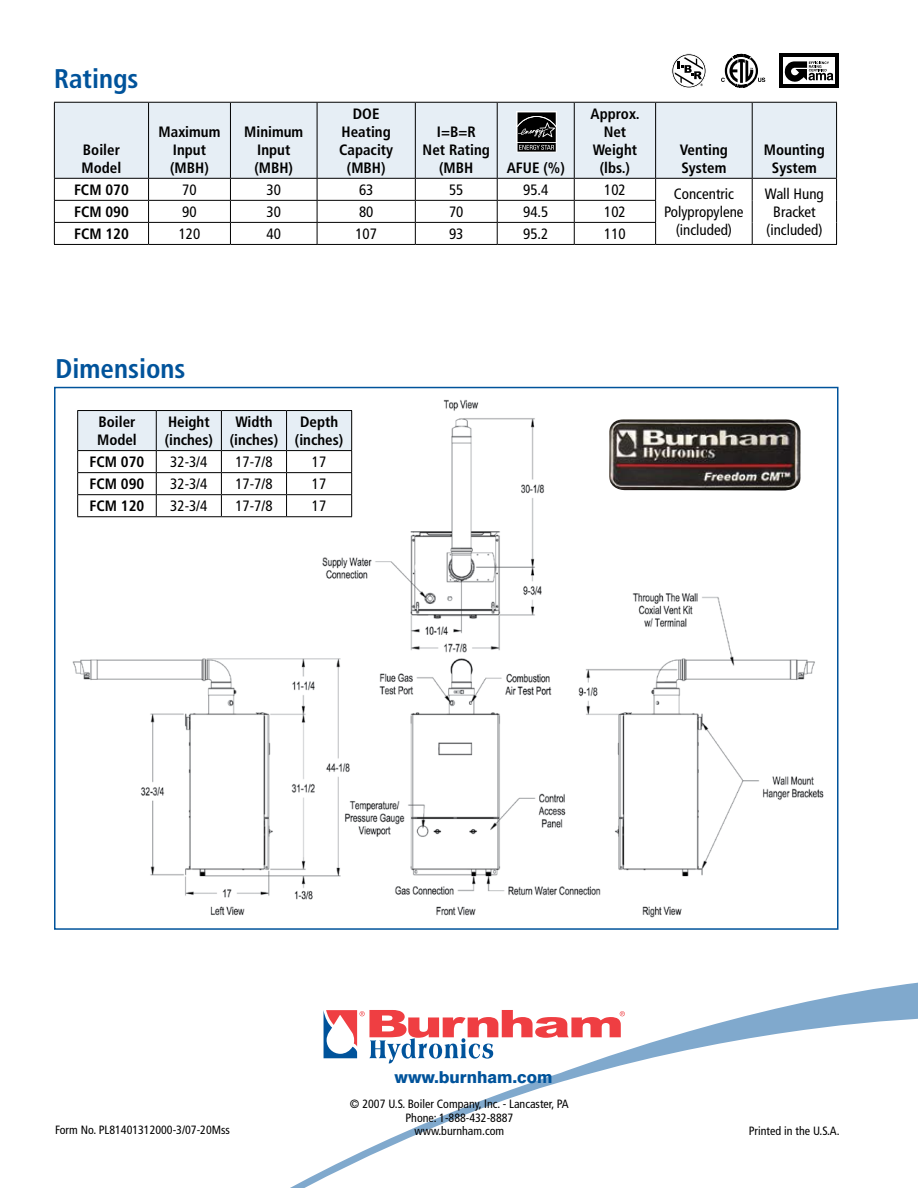
<style>
.page{position:relative;width:918px;height:1188px;background:#fff}
.page>*{position:absolute;margin:0;border:0;box-sizing:border-box;transform-origin:0 0}
.t1{font:700 condensed 27px "Frutiger";color:#00539b}
.t2{font:800 16.5px "Swiss 721 BT";color:#00539b}
.t3{font:700 condensed 15px/18px "Frutiger";color:#000;text-align:center}
.t4{font:condensed 15px/18px "Frutiger";color:#000;text-align:center}
.t5{font:condensed 12px/13.5px "Frutiger";color:#000;text-align:center}
</style>
<div class="page">
<svg style="left:290px;top:982px;width:628px;height:206px"></svg>
<img style="left:72px;top:399px;width:752px;height:519px">
<div style="left:55px;top:103px;width:781px;height:75px;background:#e6eef5"></div>
<hr style="left:54px;top:102px;width:95px;height:1px;background:#000">
<hr style="left:54px;top:103px;width:1px;height:75px;background:#000">
<hr style="left:149px;top:102px;width:81px;height:1px;background:#000">
<hr style="left:148px;top:103px;width:1px;height:75px;background:#000">
<hr style="left:230px;top:102px;width:87px;height:1px;background:#000">
<hr style="left:230px;top:103px;width:1px;height:75px;background:#000">
<hr style="left:317px;top:102px;width:98px;height:1px;background:#000">
<hr style="left:317px;top:103px;width:1px;height:75px;background:#000">
<hr style="left:415px;top:102px;width:82px;height:1px;background:#000">
<hr style="left:415px;top:103px;width:1px;height:75px;background:#000">
<hr style="left:497px;top:102px;width:77px;height:1px;background:#000">
<hr style="left:497px;top:103px;width:1px;height:75px;background:#000">
<hr style="left:574px;top:102px;width:82px;height:1px;background:#000">
<hr style="left:574px;top:103px;width:1px;height:75px;background:#000">
<hr style="left:656px;top:102px;width:96px;height:1px;background:#000">
<hr style="left:655px;top:103px;width:1px;height:75px;background:#000">
<hr style="left:752px;top:102px;width:85px;height:1px;background:#000">
<hr style="left:752px;top:103px;width:1px;height:75px;background:#000">
<hr style="left:836px;top:103px;width:1px;height:75px;background:#000">
<hr style="left:54px;top:178px;width:95px;height:1px;background:#000">
<hr style="left:149px;top:178px;width:81px;height:1px;background:#000">
<hr style="left:230px;top:178px;width:87px;height:1px;background:#000">
<hr style="left:317px;top:178px;width:98px;height:1px;background:#000">
<hr style="left:415px;top:178px;width:82px;height:1px;background:#000">
<hr style="left:497px;top:178px;width:77px;height:1px;background:#000">
<hr style="left:574px;top:178px;width:82px;height:1px;background:#000">
<hr style="left:656px;top:178px;width:96px;height:1px;background:#000">
<hr style="left:752px;top:178px;width:85px;height:1px;background:#000">
<hr style="left:54px;top:200px;width:95px;height:1px;background:#000">
<hr style="left:149px;top:200px;width:81px;height:1px;background:#000">
<hr style="left:230px;top:200px;width:87px;height:1px;background:#000">
<hr style="left:317px;top:200px;width:98px;height:1px;background:#000">
<hr style="left:415px;top:200px;width:82px;height:1px;background:#000">
<hr style="left:497px;top:200px;width:77px;height:1px;background:#000">
<hr style="left:574px;top:200px;width:82px;height:1px;background:#000">
<hr style="left:54px;top:222px;width:95px;height:1px;background:#000">
<svg style="left:54px;top:179px;width:1px;height:65px"></svg>
<hr style="left:149px;top:222px;width:81px;height:1px;background:#000">
<svg style="left:148px;top:179px;width:1px;height:65px"></svg>
<hr style="left:230px;top:222px;width:87px;height:1px;background:#000">
<svg style="left:230px;top:179px;width:1px;height:65px"></svg>
<hr style="left:317px;top:222px;width:98px;height:1px;background:#000">
<svg style="left:317px;top:179px;width:1px;height:65px"></svg>
<hr style="left:415px;top:222px;width:82px;height:1px;background:#000">
<svg style="left:415px;top:179px;width:1px;height:65px"></svg>
<hr style="left:497px;top:222px;width:77px;height:1px;background:#000">
<svg style="left:497px;top:179px;width:1px;height:65px"></svg>
<hr style="left:574px;top:222px;width:82px;height:1px;background:#000">
<svg style="left:574px;top:179px;width:1px;height:65px"></svg>
<svg style="left:655px;top:179px;width:1px;height:65px"></svg>
<svg style="left:752px;top:179px;width:1px;height:65px"></svg>
<svg style="left:836px;top:179px;width:1px;height:65px"></svg>
<hr style="left:54px;top:244px;width:95px;height:1px;background:#000">
<hr style="left:149px;top:244px;width:81px;height:1px;background:#000">
<hr style="left:230px;top:244px;width:87px;height:1px;background:#000">
<hr style="left:317px;top:244px;width:98px;height:1px;background:#000">
<hr style="left:415px;top:244px;width:82px;height:1px;background:#000">
<hr style="left:497px;top:244px;width:77px;height:1px;background:#000">
<hr style="left:574px;top:244px;width:82px;height:1px;background:#000">
<hr style="left:656px;top:244px;width:96px;height:1px;background:#000">
<hr style="left:752px;top:244px;width:85px;height:1px;background:#000">
<div style="left:779px;top:54px;width:59px;height:34px;background:#000"></div>
<div style="left:783px;top:58px;width:52px;height:26px;background:#fff"></div>
<svg style="left:784px;top:61px;width:49px;height:21px"></svg>
<svg style="left:672px;top:54px;width:34px;height:34px"></svg>
<div style="left:672px;top:54px;width:34px;height:34px;border:1px solid #fff;border-radius:50%"></div>
<svg style="left:673px;top:55px;width:32px;height:32px"></svg>
<svg style="left:675px;top:57px;width:28px;height:29px"></svg>
<svg style="left:721px;top:54px;width:44px;height:33px"></svg>
<svg style="left:517px;top:112px;width:40px;height:41px;background:#3d3d3d"></svg>
<hr style="left:77px;top:410px;width:79px;height:1px;background:#000">
<hr style="left:156px;top:410px;width:65px;height:1px;background:#000">
<hr style="left:221px;top:410px;width:66px;height:1px;background:#000">
<hr style="left:287px;top:410px;width:65px;height:1px;background:#000">
<svg style="left:77px;top:411px;width:275px;height:105px"></svg>
<hr style="left:77px;top:516px;width:79px;height:1px;background:#000">
<hr style="left:156px;top:516px;width:65px;height:1px;background:#000">
<hr style="left:221px;top:516px;width:66px;height:1px;background:#000">
<hr style="left:287px;top:516px;width:65px;height:1px;background:#000">
<svg style="left:324px;top:1010px;width:301px;height:53px"></svg>
<img style="left:609px;top:418px;width:193px;height:73px">
<h1 class="t1" style="left:54px;top:62px;width:86px">Ratings</h1>
<p class="t3" style="left:82px;top:141px;width:41px;text-align:left">Boiler<br>Model</p>
<p class="t3" style="left:159px;top:123px;width:63px">Maximum<br>Input (MBH)</p>
<p class="t3" style="left:244px;top:123px;width:60px">Minimum<br>Input (MBH)</p>
<p class="t3" style="left:339px;top:105px;width:55px">DOE<br>Heating<br>Capacity (MBH)</p>
<p class="t3" style="left:423px;top:123px;width:69px">I=B=R<br>Net Rating (MBH</p>
<p class="t3" style="left:507px;top:159px;width:60px">AFUE (%)</p>
<p class="t3" style="left:591px;top:105px;width:51px">Approx.<br>Net<br>Weight (lbs.)</p>
<p class="t3" style="left:680px;top:141px;width:50px;text-align:left">Venting<br>System</p>
<p class="t3" style="left:764px;top:141px;width:62px">Mounting<br>System</p>
<p class="t3" style="left:74px;top:181px;width:56px">FCM 070</p>
<p class="t4" style="left:182px;top:181px;width:16px">70</p>
<p class="t4" style="left:267px;top:181px;width:16px">30</p>
<p class="t4" style="left:359px;top:181px;width:16px">63</p>
<p class="t4" style="left:449px;top:181px;width:16px">55</p>
<p class="t4" style="left:523px;top:181px;width:27px">95.4</p>
<p class="t4" style="left:604px;top:181px;width:23px">102</p>
<p class="t4" style="left:664px;top:185px;width:81px">Concentric<br>Polypropylene (included)</p>
<p class="t4" style="left:765px;top:185px;width:60px">Wall Hung<br>Bracket (included)</p>
<p class="t3" style="left:74px;top:203px;width:56px">FCM 090</p>
<p class="t4" style="left:182px;top:203px;width:16px">90</p>
<p class="t4" style="left:267px;top:203px;width:16px">30</p>
<p class="t4" style="left:359px;top:203px;width:16px">80</p>
<p class="t4" style="left:449px;top:203px;width:16px">70</p>
<p class="t4" style="left:523px;top:203px;width:27px">94.5</p>
<p class="t4" style="left:604px;top:203px;width:23px">102</p>
<p class="t3" style="left:74px;top:225px;width:56px">FCM 120</p>
<p class="t4" style="left:179px;top:225px;width:23px">120</p>
<p class="t4" style="left:267px;top:225px;width:16px">40</p>
<p class="t4" style="left:355px;top:225px;width:23px">107</p>
<p class="t4" style="left:449px;top:225px;width:16px">93</p>
<p class="t4" style="left:523px;top:225px;width:27px">95.2</p>
<p class="t4" style="left:604px;top:225px;width:23px">110</p>
<h1 class="t1" style="left:56px;top:353px;width:132px">Dimensions</h1>
<p class="t3" style="left:97px;top:413px;width:41px;text-align:left">Boiler<br>Model</p>
<p class="t3" style="left:165px;top:413px;width:50px;text-align:left">Height (inches)</p>
<p class="t3" style="left:230px;top:413px;width:50px">Width (inches)</p>
<p class="t3" style="left:295px;top:413px;width:50px">Depth (inches)</p>
<p class="t3" style="left:90px;top:453px;width:56px">FCM 070</p>
<p class="t4" style="left:170px;top:453px;width:39px">32-3/4</p>
<p class="t4" style="left:235px;top:453px;width:39px">17-7/8</p>
<p class="t4" style="left:312px;top:453px;width:16px">17</p>
<p class="t3" style="left:90px;top:475px;width:56px">FCM 090</p>
<p class="t4" style="left:170px;top:475px;width:39px">32-3/4</p>
<p class="t4" style="left:235px;top:475px;width:39px">17-7/8</p>
<p class="t4" style="left:312px;top:475px;width:16px">17</p>
<p class="t3" style="left:90px;top:497px;width:56px">FCM 120</p>
<p class="t4" style="left:170px;top:497px;width:39px">32-3/4</p>
<p class="t4" style="left:235px;top:497px;width:39px">17-7/8</p>
<p class="t4" style="left:312px;top:497px;width:16px">17</p>
<p class="t2" style="left:394px;top:1067px;width:160px">www.burnham.com</p>
<p class="t5" style="left:350px;top:1097px;width:220px">© 2007 U.S. Boiler Company, Inc. - Lancaster, PA<br>Phone: 1-888-432-8887</p>
<p class="t5" style="left:55px;top:1124px;width:176px">Form No. PL81401312000-3/07-20Mss</p>
<p class="t5" style="left:415px;top:1124px;width:91px">www.burnham.com</p>
<p class="t5" style="left:749px;top:1124px;width:92px">Printed in the U.S.A.</p>
</div>
